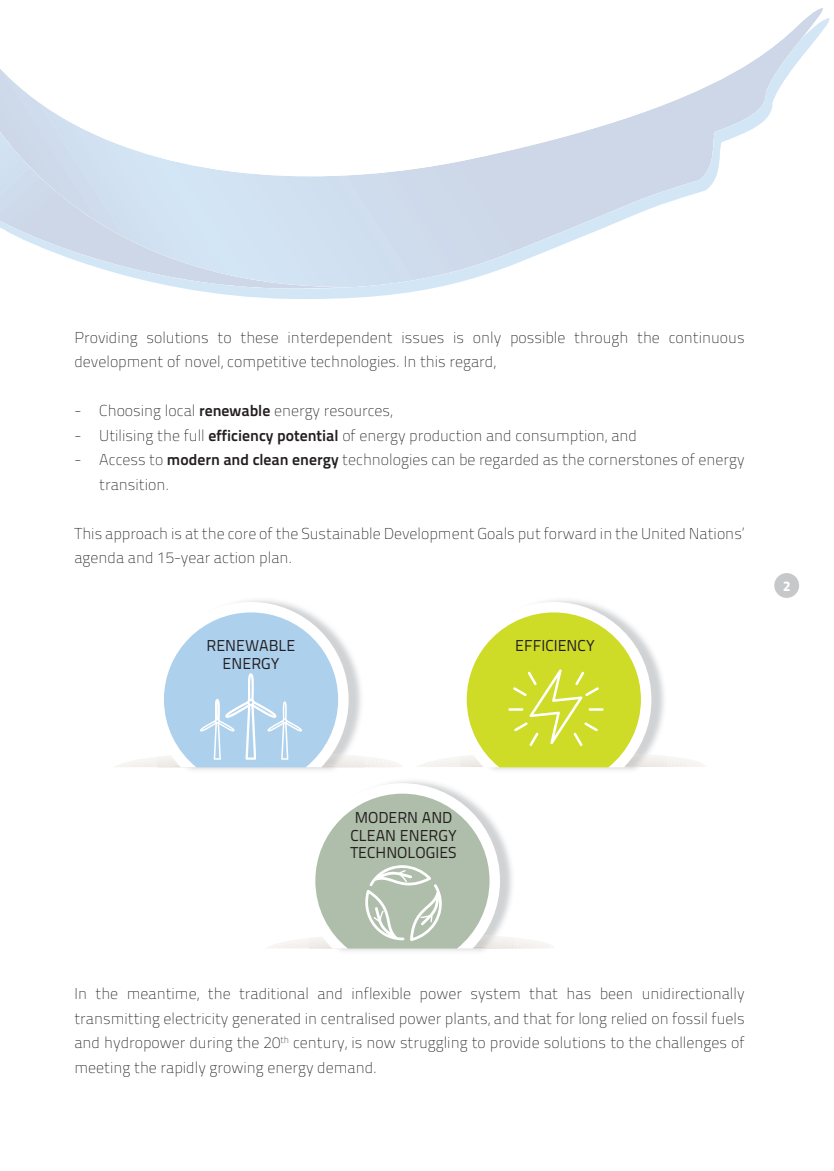
<style>
.page{position:relative;width:834px;height:1171px;background:#fff}
.page>*{position:absolute;margin:0;border:0;box-sizing:border-box;transform-origin:0 0}
.t1{font:15.75px/24.5px "Titillium Text 25 L 1 wt";color:#231f20}
.t2{font:15.75px/17.3px "Titillium Text 25 L 400 wt";color:#231f20;text-align:center}
.t3{font:14px "Titillium Text 25 L 999 wt";color:#fff}
.s1{font-family:"Titillium Text 25 L 800 wt"}
</style>
<div class="page">
<svg style="left:188px;top:18px;width:642px;height:281px"></svg>
<svg style="left:346px;top:8px;width:479px;height:281px"></svg>
<svg style="left:0;top:18px;width:346px;height:271px"></svg>
<svg style="left:115px;top:602px;width:288px;height:166px"></svg>
<svg style="left:417px;top:602px;width:288px;height:166px"></svg>
<svg style="left:267px;top:783px;width:287px;height:166px"></svg>
<div style="left:774px;top:573px;width:25px;height:25px;background:#c7c8ca;border-radius:50%"></div>
<p class="t1" style="left:74px;top:327px;width:671px">Providing solutions to these interdependent issues is only possible through the continuous development of novel, competitive technologies. In this regard,</p>
<p class="t1" style="left:74px;top:400px;width:320px">- Choosing local <span class="s1">renewable</span> energy resources,</p>
<p class="t1" style="left:74px;top:425px;width:564px">- Utilising the full <span class="s1">efficiency potential</span> of energy production and consumption, and</p>
<p class="t1" style="left:99px;top:449px;width:646px;text-indent:-25px">- Access to <span class="s1">modern and clean energy</span> technologies can be regarded as the cornerstones of energy transition.</p>
<p class="t1" style="left:74px;top:523px;width:671px">This approach is at the core of the Sustainable Development Goals put forward in the United Nations’ agenda and 15-year action plan.</p>
<p class="t2" style="left:206px;top:639px;width:90px">RENEWABLE<br>ENERGY</p>
<p class="t2" style="left:515px;top:639px;width:81px">EFFICIENCY</p>
<p class="t3" style="left:782px;top:581px;width:9px">2</p>
<p class="t2" style="left:350px;top:811px;width:108px;text-align:left">MODERN AND<br>CLEAN ENERGY<br>TECHNOLOGIES</p>
<p class="t1" style="left:74px;top:983px;width:671px;text-align:justify">In the meantime, the traditional and inflexible power system that has been unidirectionally transmitting electricity generated in centralised power plants, and that for long relied on fossil fuels and hydropower during the 20<sup>th</sup> century, is now struggling to provide solutions to the challenges of meeting the rapidly growing energy demand.</p>
</div>
